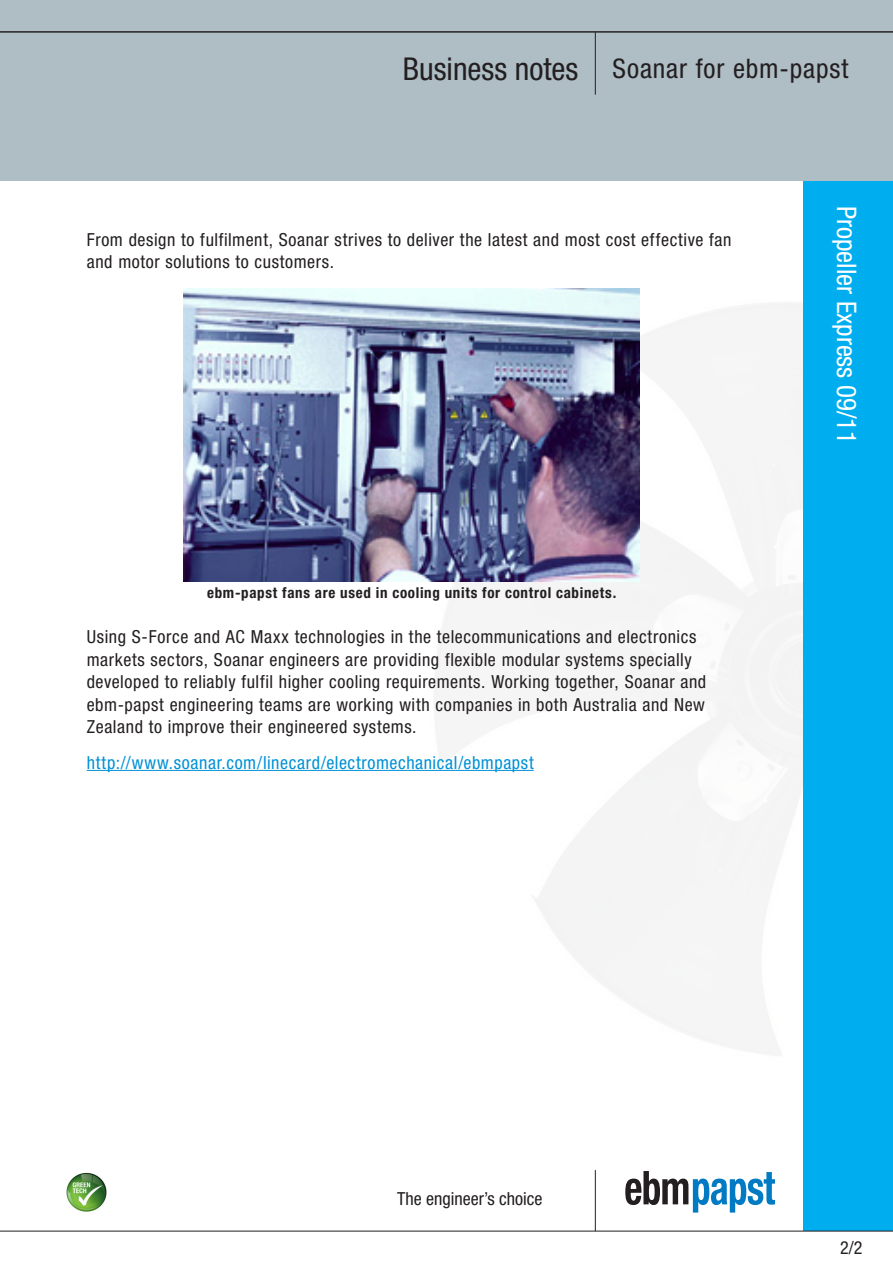
<style>
.page{position:relative;width:893px;height:1263px;background:#fff}
.page>*{position:absolute;margin:0;border:0;box-sizing:border-box;transform-origin:0 0}
.t1{font:condensed 27px "Helvetica Neue LT Std";letter-spacing:.035em;color:#231f20}
.t2{font:condensed 27px "Helvetica Neue LT Std";color:#fff}
.body_copy{font:condensed 18px/22.5px "Helvetica Neue LT Std";letter-spacing:.03em;color:#231f20}
.Hyperlink{font:condensed 18px "Helvetica Neue LT Std";letter-spacing:.035em;color:#0091d6}
.body_copy-2{font:condensed 18px "Helvetica Neue LT Std";color:#231f20}
.t3{font:700 condensed 15px "Helvetica Neue LT Std";letter-spacing:.045em;color:#231f20}
.s1{font-size:31.5px}
</style>
<div class="page">
<img style="left:66px;top:1172px;width:41px;height:40px">
<img style="left:417px;top:288px;width:387px;height:775px">
<div style="left:804px;top:181px;width:89px;height:1050px;background:#00aeef"></div>
<div style="left:0;top:0;width:893px;height:181px;background:#afbdc5"></div>
<svg style="left:625px;top:1171px;width:150px;height:41px"></svg>
<hr style="left:595px;top:1170px;width:1px;height:61px;background:#231f20">
<hr style="left:0;top:1231px;width:893px;height:1px;background:#231f20">
<hr style="left:0;top:32px;width:893px;height:1px;background:#231f20">
<hr style="left:595px;top:32px;width:1px;height:63px;background:#231f20">
<hr style="left:87px;top:770px;width:447px;height:1px;background:#0091d6">
<img style="left:184px;top:289px;width:456px;height:292px">
<h1 class="t1" style="left:403px;top:53px;width:447px"><span class="s1">Business notes</span> Soanar for ebm-papst</h1>
<p class="body_copy" style="left:87px;top:228px;width:646px">From design to fulfilment, Soanar strives to deliver the latest and most cost effective fan and motor solutions to customers.</p>
<p class="t3" style="left:207px;top:584px;width:411px">ebm-papst fans are used in cooling units for control cabinets.</p>
<p class="body_copy" style="left:87px;top:626px;width:621px">Using S-Force and AC Maxx technologies in the telecommunications and electronics markets sectors, Soanar engineers are providing flexible modular systems specially developed to reliably fulfil higher cooling requirements. Working together, Soanar and ebm-papst engineering teams are working with companies in both Australia and New Zealand to improve their engineered systems.</p>
<p class="Hyperlink" style="left:87px;top:752px;width:448px">http://www.soanar.com/linecard/electromechanical/ebmpapst</p>
<h1 class="t2" style="left:862px;top:206px;width:240px;rotate:90deg">Propeller Express 09/11</h1>
<p class="body_copy-2" style="left:397px;top:1188px;width:147px">The engineer’s choice</p>
<p class="body_copy" style="left:840px;top:1236px;width:24px">2/2</p>
</div>
